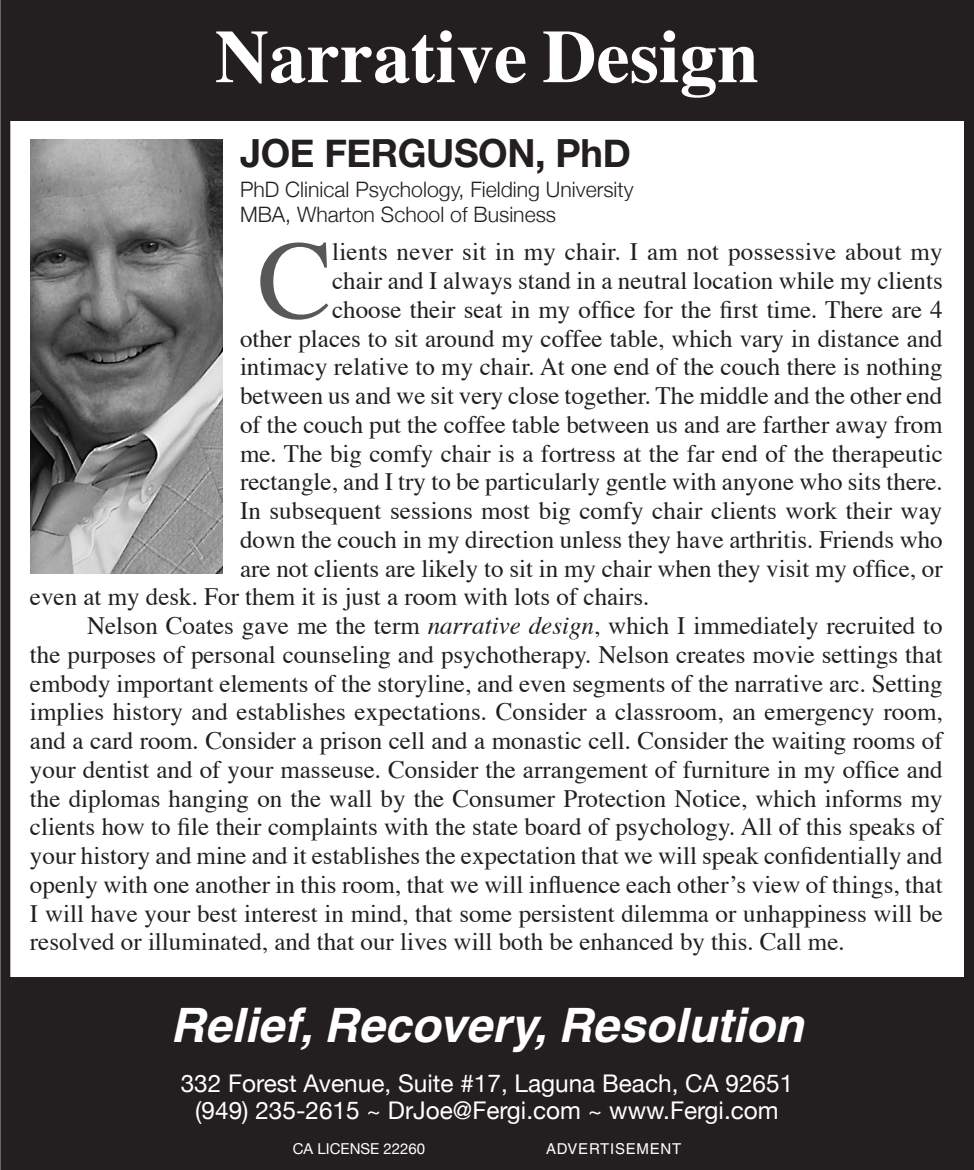
<style>
.page{position:relative;width:974px;height:1170px;background:#fff}
.page>*{position:absolute;margin:0;border:0;box-sizing:border-box;transform-origin:0 0}
.t1{font:112px "Times";color:#57585a}
.t2{font:700 75px "Times";color:#fff}
.t3{font:italic 700 47.5px "Helvetica";color:#fff}
.t4{font:700 38.75px "Helvetica Neue";letter-spacing:-.01em;color:#231f20}
.t5{font:25px "Times";color:#231f20}
.t6{font:24.5px/27.5px "Helvetica Neue";color:#fff;text-align:center}
.t7{font:300 21.25px/25px "Helvetica Neue";color:#231f20}
.t8{font:15px "Helvetica Neue";color:#fff}
.t9{font:15px "Helvetica";letter-spacing:.05em;color:#fff}
.s1{font-style:italic}
</style>
<div class="page">
<div style="left:0;top:0;width:974px;height:1170px;border:10px solid #231f20"></div>
<div style="left:1px;top:977px;width:973px;height:189px;background:#231f20"></div>
<div style="left:1px;top:0;width:973px;height:121px;background:#231f20"></div>
<img style="left:30px;top:139px;width:192px;height:435px">
<h2 class="t2" style="left:215px;top:-15px;width:546px">Narrative Design</h2>
<h3 class="t4" style="left:240px;top:129px;width:392px">JOE FERGUSON, PHD</h3>
<p class="t7" style="left:240px;top:177px;width:395px">PhD Clinical Psychology, Fielding University<br>MBA, Wharton School of Business</p>
<h1 class="t1" style="left:258px;top:175px;width:76px">C</h1>
<p class="t5" style="left:332px;top:229px;width:612px">lients never sit in my chair. I am not possessive about my</p>
<p class="t5" style="left:332px;top:257px;width:612px">chair and I always stand in a neutral location while my clients</p>
<p class="t5" style="left:332px;top:286px;width:612px">choose their seat in my office for the first time. There are 4</p>
<p class="t5" style="left:240px;top:315px;width:704px">other places to sit around my coffee table, which vary in distance and</p>
<p class="t5" style="left:240px;top:344px;width:704px">intimacy relative to my chair. At one end of the couch there is nothing</p>
<p class="t5" style="left:240px;top:372px;width:704px">between us and we sit very close together. The middle and the other end</p>
<p class="t5" style="left:240px;top:401px;width:704px">of the couch put the coffee table between us and are farther away from</p>
<p class="t5" style="left:240px;top:430px;width:704px">me. The big comfy chair is a fortress at the far end of the therapeutic</p>
<p class="t5" style="left:240px;top:459px;width:704px">rectangle, and I try to be particularly gentle with anyone who sits there.</p>
<p class="t5" style="left:240px;top:487px;width:704px">In subsequent sessions most big comfy chair clients work their way</p>
<p class="t5" style="left:240px;top:516px;width:704px">down the couch in my direction unless they have arthritis. Friends who</p>
<p class="t5" style="left:240px;top:545px;width:704px">are not clients are likely to sit in my chair when they visit my office, or</p>
<p class="t5" style="left:30px;top:574px;width:621px">even at my desk. For them it is just a room with lots of chairs.</p>
<p class="t5" style="left:87px;top:602px;width:857px">Nelson Coates gave me the term <span class="s1">narrative design</span>, which I immediately recruited to</p>
<p class="t5" style="left:30px;top:631px;width:914px">the purposes of personal counseling and psychotherapy. Nelson creates movie settings that</p>
<p class="t5" style="left:30px;top:660px;width:914px">embody important elements of the storyline, and even segments of the narrative arc. Setting</p>
<p class="t5" style="left:30px;top:689px;width:914px">implies history and establishes expectations. Consider a classroom, an emergency room,</p>
<p class="t5" style="left:30px;top:717px;width:914px">and a card room. Consider a prison cell and a monastic cell. Consider the waiting rooms of</p>
<p class="t5" style="left:30px;top:746px;width:914px">your dentist and of your masseuse. Consider the arrangement of furniture in my office and</p>
<p class="t5" style="left:30px;top:775px;width:914px">the diplomas hanging on the wall by the Consumer Protection Notice, which informs my</p>
<p class="t5" style="left:30px;top:804px;width:914px">clients how to file their complaints with the state board of psychology. All of this speaks of</p>
<p class="t5" style="left:30px;top:832px;width:914px">your history and mine and it establishes the expectation that we will speak confidentially and</p>
<p class="t5" style="left:30px;top:861px;width:914px">openly with one another in this room, that we will influence each other’s view of things, that</p>
<p class="t5" style="left:30px;top:890px;width:914px">I will have your best interest in mind, that some persistent dilemma or unhappiness will be</p>
<p class="t5" style="left:30px;top:919px;width:816px">resolved or illuminated, and that our lives will both be enhanced by this. Call me.</p>
<h3 class="t3" style="left:170px;top:996px;width:634px">Relief, Recovery, Resolution</h3>
<p class="t6" style="left:181px;top:1069px;width:614px">332 Forest Avenue, Suite #17, Laguna Beach, CA 92651 (949) 235-2615 ~ DrJoe@Fergi.com ~ www.Fergi.com</p>
<p class="t8" style="left:293px;top:1140px;width:134px">CA LICENSE 22260</p>
<p class="t9" style="left:546px;top:1140px;width:137px">ADVERTISEMENT</p>
</div>
